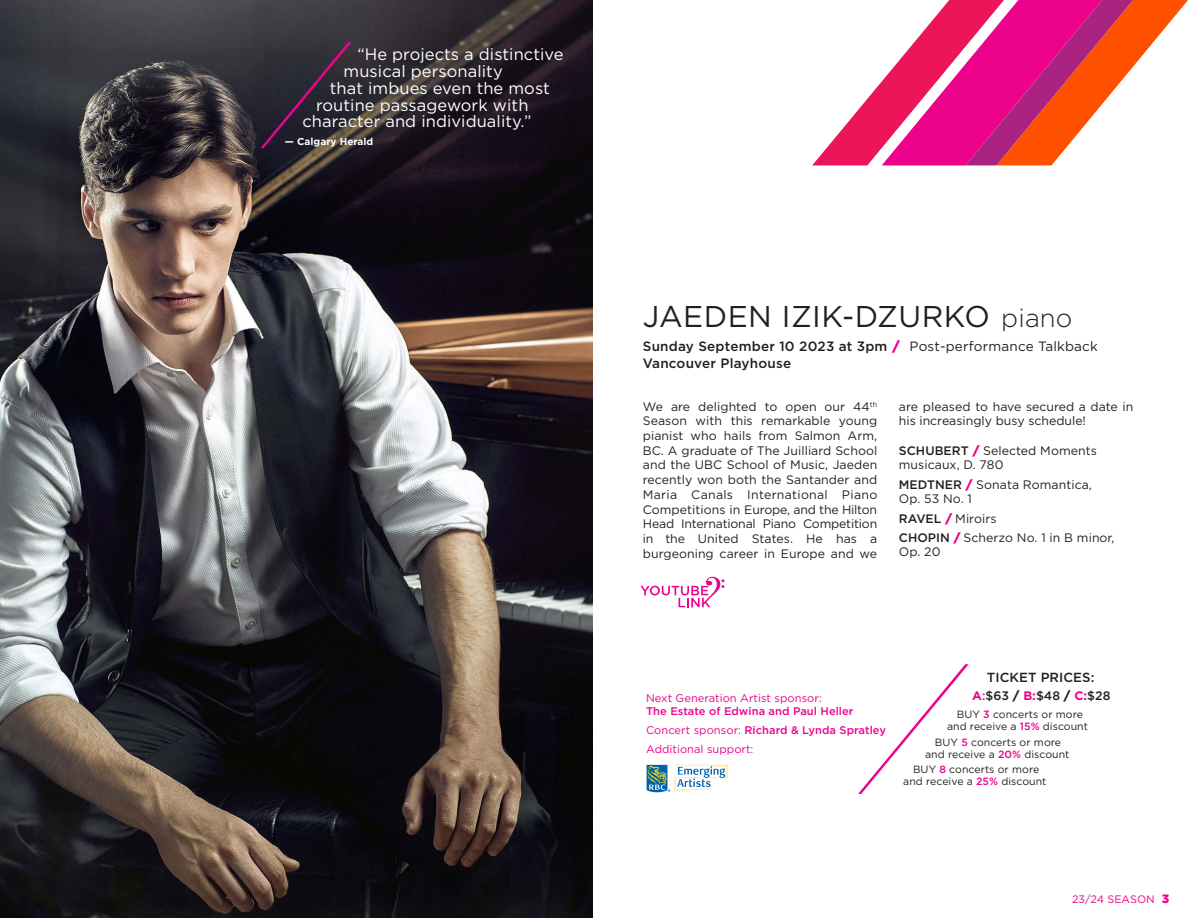
<style>
.page{position:relative;width:1188px;height:918px;background:#fff}
.page>*{position:absolute;margin:0;border:0;box-sizing:border-box;transform-origin:0 0}
.t1{font:30px "Gotham";letter-spacing:.015em;color:#231f20}
.t2{font:16.5px "Gotham";letter-spacing:.005em;color:#fff}
.t3{font:500 13.5px/17.1px "Gotham";letter-spacing:.015em;color:#231f20}
.t4{font:500 13.2px "Gotham";letter-spacing:.005em;color:#231f20}
.t5{font:12.3px/14.7px "Gotham";letter-spacing:.005em;color:#231f20}
.t6{font:500 12.3px "Gotham";color:#231f20}
.t7{font:500 11.1px/18.9px "Gotham";letter-spacing:.005em;color:#ed028c}
.t8{font:11.1px "Gotham";letter-spacing:.005em;color:#ed028c}
.t9{font:10.8px "Gotham";letter-spacing:.005em;color:#ed028c}
.t10{font:10.5px/12.3px "Gotham";letter-spacing:.005em;color:#231f20;text-align:center}
.t11{font:700 10.05px "Gotham";letter-spacing:.005em;color:#fff}
.s1{font-weight:300;font-size:25.8px}
.s2{font-weight:900;color:#ed028c}
.s3{font-weight:400}
.s4{font-weight:500}
.s5{font-weight:700;color:#ed028c}
.s6{color:#ed028c}
.s7{font-weight:900}
.s8{font-weight:500;color:#ed028c}
.s9{font-weight:900;font-size:12px}
</style>
<div class="page">
<img style="left:0;top:0;width:592px;height:918px">
<svg style="left:812px;top:0;width:376px;height:165px"></svg>
<svg style="left:261px;top:42px;width:91px;height:106px;background:#322835"></svg>
<svg style="left:858px;top:664px;width:111px;height:130px"></svg>
<svg style="left:640px;top:577px;width:84px;height:30px"></svg>
<svg style="left:647px;top:765px;width:81px;height:27px"></svg>
<h2 class="t2" style="left:357px;top:44px;width:208px">“He projects a distinctive</h2>
<h2 class="t2" style="left:344px;top:61px;width:161px">musical personality</h2>
<h2 class="t2" style="left:330px;top:77px;width:221px">that imbues even the most</h2>
<h2 class="t2" style="left:316px;top:94px;width:214px">routine passagework with</h2>
<h2 class="t2" style="left:302px;top:111px;width:230px">character and individuality.”</h2>
<p class="t11" style="left:285px;top:135px;width:90px">— Calgary Herald</p>
<h1 class="t1" style="left:643px;top:297px;width:431px">JAEDEN IZIK-DZURKO <span class="s1">piano</span></h1>
<p class="t3" style="left:643px;top:337px;width:456px">Sunday September 10 2023 at 3pm <span class="s2">/</span> <span class="s3">Post-performance Talkback<br></span>Vancouver Playhouse</p>
<p class="t5" style="left:643px;top:399px;width:236px;text-align:justify">We are delighted to open our 44<sup>th </sup>Season with this remarkable young pianist who hails from Salmon Arm, BC. A graduate of The Juilliard School and the UBC School of Music, Jaeden recently won both the Santander and Maria Canals International Piano Competitions in Europe, and the Hilton Head International Piano Competition in the United States. He has a burgeoning career in Europe and we</p>
<p class="t5" style="left:899px;top:399px;width:236px">are pleased to have secured a date in his increasingly busy schedule!</p>
<p class="t5" style="left:899px;top:443px;width:200px"><span class="s4">SCHUBERT</span> <span class="s2">/</span> Selected Moments musicaux, D. 780</p>
<p class="t5" style="left:899px;top:477px;width:195px"><span class="s4">MEDTNER</span> <span class="s2">/</span> Sonata Romantica,<br>Op. 53 No. 1</p>
<p class="t5" style="left:899px;top:508px;width:217px;line-height:19.2px"><span class="s4">RAVEL</span> <span class="s2">/</span> Miroirs<br><span class="s4">CHOPIN</span> <span class="s2">/</span> Scherzo No. 1 in B minor,</p>
<p class="t5" style="left:899px;top:545px;width:43px">Op. 20</p>
<p class="t8" style="left:646px;top:691px;width:177px">Next Generation Artist sponsor:</p>
<p class="t7" style="left:646px;top:701px;width:241px">The Estate of Edwina and Paul Heller<br><span class="s3">Concert sponsor:</span> Richard &amp; Lynda Spratley<br><span class="s3">Additional support:</span></p>
<p class="t4" style="left:987px;top:669px;width:109px">TICKET PRICES:</p>
<p class="t6" style="left:972px;top:687px;width:140px"><span class="s5">A</span><span class="s6">:</span>$63 <span class="s7">/</span> <span class="s5">B:</span>$48 <span class="s7">/</span> <span class="s5">C:</span>$28</p>
<p class="t10" style="left:947px;top:708px;width:142px">BUY <span class="s8">3</span> concerts or more and receive a <span class="s8">15%</span> discount</p>
<p class="t10" style="left:925px;top:735px;width:146px">BUY <span class="s8">5</span> concerts or more and receive a <span class="s8">20%</span> discount</p>
<p class="t10" style="left:903px;top:763px;width:145px">BUY <span class="s8">8</span> concerts or more and receive a <span class="s8">25%</span> discount</p>
<p class="t9" style="left:1072px;top:892px;width:99px">23/24 SEASON <span class="s9">3</span></p>
</div>
